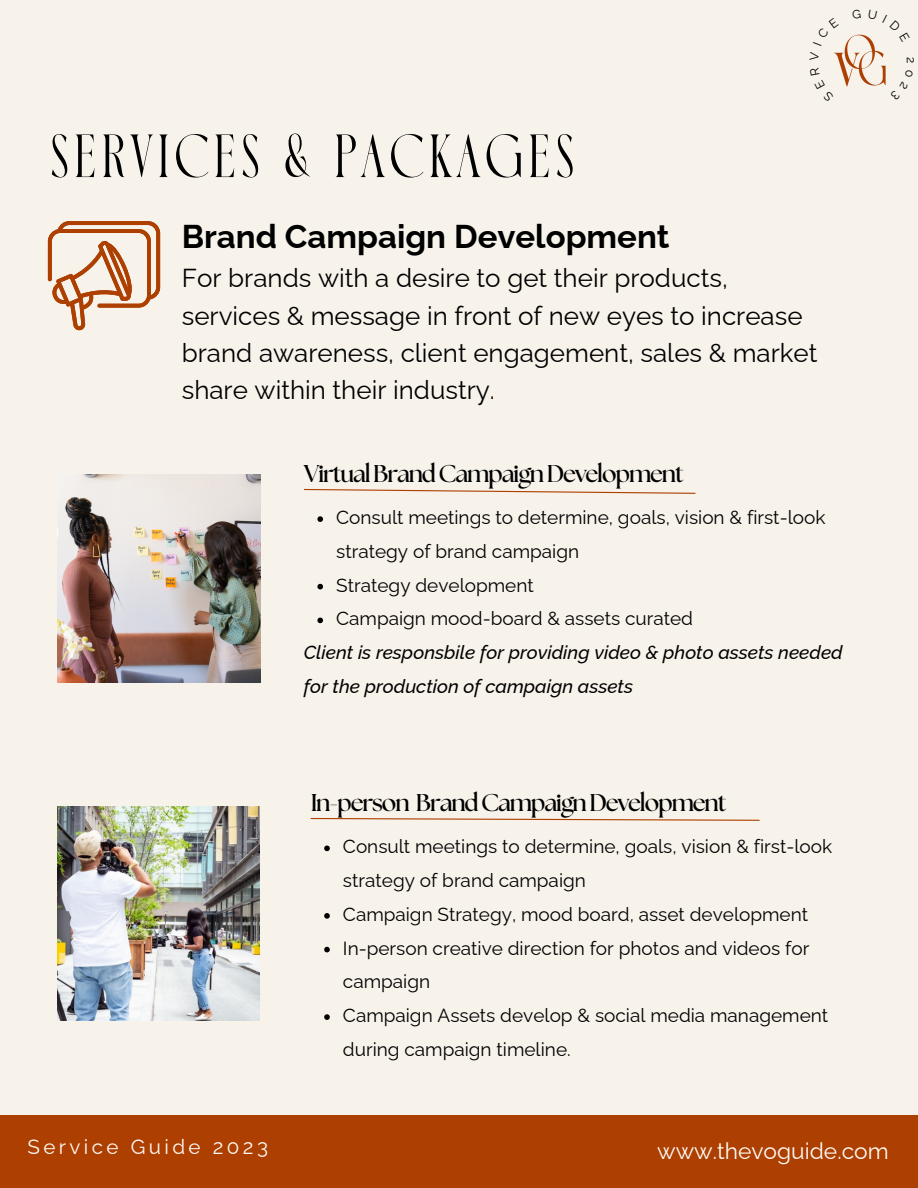
<style>
.page{position:relative;width:918px;height:1188px;background:#f7f3eb}
.page>*{position:absolute;margin:0;border:0;box-sizing:border-box;transform-origin:0 0}
.t1{font:60.9px "Luxoorea";color:#000}
.t2{font:700 33px "Raleway";color:#000}
.t3{font:25.95px/37.2px "Raleway";color:#000}
.t4{font:700 24.3px "The Seasons";letter-spacing:-.05em;color:#000}
.t5{font:22.8px "Raleway";color:#fff9f5}
.t6{font:20.55px "Raleway";letter-spacing:.165em;color:#fff9f5}
.t7{font:19.05px/33.8px "Raleway";color:#000}
.t8{font:italic 500 19.05px/33.8px "Raleway";color:#000}
</style>
<div class="page">
<svg style="left:303px;top:488px;width:393px;height:6px"></svg>
<svg style="left:317px;top:516px;width:6px;height:6px"></svg>
<svg style="left:317px;top:584px;width:6px;height:5px"></svg>
<svg style="left:317px;top:618px;width:6px;height:5px"></svg>
<img style="left:57px;top:475px;width:204px;height:208px">
<svg style="left:48px;top:221px;width:112px;height:109px"></svg>
<svg style="left:310px;top:817px;width:450px;height:4px"></svg>
<svg style="left:324px;top:846px;width:6px;height:5px"></svg>
<svg style="left:324px;top:913px;width:6px;height:6px"></svg>
<svg style="left:324px;top:947px;width:6px;height:5px"></svg>
<svg style="left:324px;top:1014px;width:6px;height:6px"></svg>
<img style="left:57px;top:807px;width:203px;height:214px">
<img style="left:833px;top:34px;width:53px;height:53px">
<div style="left:0;top:1115px;width:918px;height:73px;background:#ad3f00"></div>
<svg style="left:833px;top:67px;width:1px;height:20px"></svg>
<svg style="left:833px;top:34px;width:6px;height:12px"></svg>
<svg style="left:868px;top:34px;width:18px;height:8px"></svg>
<h1 class="t1" style="left:48px;top:122px;width:531px">SERVICES &amp; PACKAGES</h1>
<h2 class="t2" style="left:182px;top:217px;width:489px">Brand Campaign Development</h2>
<h3 class="t3" style="left:182px;top:260px;width:637px">For brands with a desire to get their products, services &amp; message in front of new eyes to increase brand awareness, client engagement, sales &amp; market share within their industry.</h3>
<p class="t4" style="left:304px;top:463px;width:381px">VirtualBrandCampaignDevelopment</p>
<p class="t7" style="left:336px;top:501px;width:491px">Consult meetings to determine, goals, vision &amp; first-look strategy of brand campaign<br>Strategy development<br>Campaign mood-board &amp; assets curated</p>
<p class="t8" style="left:304px;top:636px;width:540px">Client is responsbile for providing video &amp; photo assets needed for the production of campaign assets</p>
<p class="t4" style="left:311px;top:792px;width:417px">In-person BrandCampaignDevelopment</p>
<p class="t7" style="left:343px;top:830px;width:491px">Consult meetings to determine, goals, vision &amp; first-look strategy of brand campaign<br>Campaign Strategy, mood board, asset development In-person creative direction for photos and videos for campaign<br>Campaign Assets develop &amp; social media management during campaign timeline.</p>
<p class="t6" style="left:27px;top:1135px;width:242px">Service Guide 2023</p>
<p class="t5" style="left:657px;top:1137px;width:233px">www.thevoguide.com</p>
</div>
